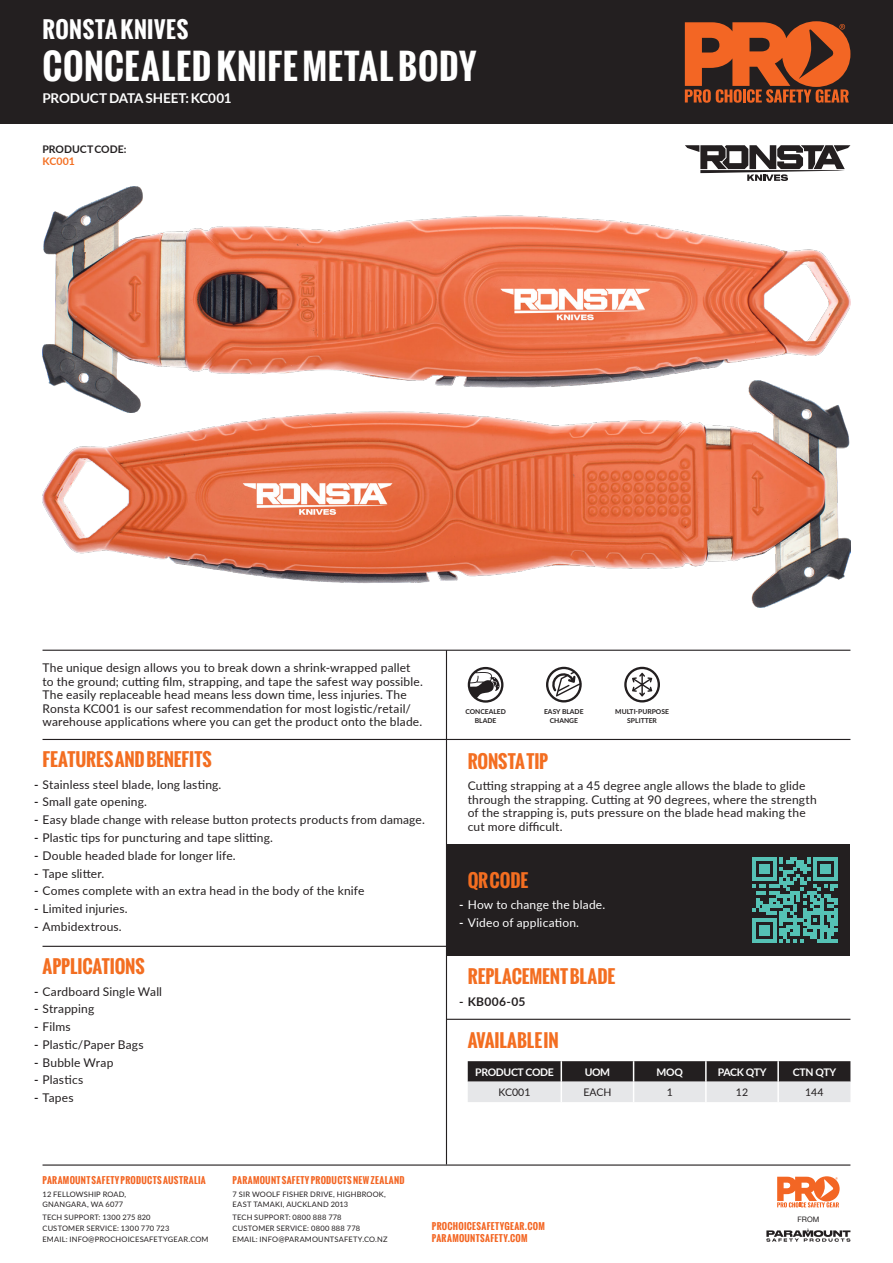
<style>
.page{position:relative;width:893px;height:1263px;background:#fff}
.page>*{position:absolute;margin:0;border:0;box-sizing:border-box;transform-origin:0 0}
.t1{font:700 34.5px "Oswald";letter-spacing:.02em;color:#fff}
.t2{font:700 22.5px "Oswald";letter-spacing:.025em;color:#fff}
.t3{font:700 18px "Oswald";letter-spacing:-.005em;color:#f36e21}
.t4{font:700 13.5px "Lato";letter-spacing:-.01em;color:#fff}
.t5{font:12px/13.5px "Lato";letter-spacing:.015em;color:#231f20}
.t6{font:12px "Lato";letter-spacing:.015em;color:#fff}
.t7{font:700 12px "Lato";letter-spacing:.02em;color:#231f20}
.t8{font:700 10.5px "Lato";letter-spacing:-.03em;color:#fff}
.t9{font:700 10.5px/11.7px "Lato";color:#231f20}
.t10{font:10.5px "Lato";color:#231f20}
.t11{font:700 9px/11.2px "Oswald";letter-spacing:.04em;color:#f36624}
.t12{font:7.5px/10.8px "Lato";letter-spacing:.025em;color:#231f20}
.t13{font:7.5px "Helvetica Neue";color:#231f20}
.t14{font:700 6.75px/9px "Lato";color:#231f20;text-align:center}
.s1{color:#f36e21}
.s2{font-weight:700}
</style>
<div class="page">
<div style="left:0;top:0;width:893px;height:124px;background:#231f20"></div>
<svg style="left:685px;top:21px;width:165px;height:82px"></svg>
<hr style="left:43px;top:1164px;width:807px;height:1px;background:#231f20">
<svg style="left:777px;top:1176px;width:63px;height:31px"></svg>
<svg style="left:766px;top:1228px;width:84px;height:14px"></svg>
<div style="left:446px;top:844px;width:404px;height:112px;background:#231f20"></div>
<hr style="left:43px;top:650px;width:807px;height:1px;background:#231f20">
<hr style="left:43px;top:739px;width:403px;height:1px;background:#231f20">
<hr style="left:43px;top:946px;width:403px;height:1px;background:#231f20">
<hr style="left:446px;top:739px;width:404px;height:1px;background:#231f20">
<hr style="left:446px;top:650px;width:1px;height:514px;background:#231f20">
<svg style="left:685px;top:145px;width:165px;height:36px"></svg>
<svg style="left:752px;top:857px;width:85px;height:85px"></svg>
<img style="left:43px;top:186px;width:807px;height:195px">
<img style="left:43px;top:381px;width:807px;height:226px">
<svg style="left:468px;top:667px;width:35px;height:36px"></svg>
<svg style="left:546px;top:667px;width:36px;height:35px"></svg>
<svg style="left:624px;top:667px;width:36px;height:35px"></svg>
<hr style="left:446px;top:1019px;width:404px;height:1px;background:#231f20">
<svg style="left:468px;top:1061px;width:382px;height:41px;background:#888688"></svg>
<hr style="left:705px;top:1061px;width:2px;height:21px;background:#fff">
<hr style="left:777px;top:1061px;width:2px;height:21px;background:#fff">
<p class="t2" style="left:43px;top:13px;width:147px">RONSTA KNIVES</p>
<p class="t1" style="left:43px;top:41px;width:435px">CONCEALED KNIFE METAL BODY</p>
<p class="t4" style="left:43px;top:88px;width:191px">PRODUCT DATA SHEET: KC001</p>
<p class="t9" style="left:43px;top:143px;width:85px">PRODUCT CODE:<br><span class="s1">KC001</span></p>
<p class="t5" style="left:43px;top:660px;width:382px">The unique design allows you to break down a shrink-wrapped pallet to the ground; cutting film, strapping, and tape the safest way possible.<br>The easily replaceable head means less down time, less injuries. The Ronsta KC001 is our safest recommendation for most logistic/retail/ warehouse applications where you can get the product onto the blade.</p>
<p class="t3" style="left:43px;top:746px;width:171px">FEATURES AND BENEFITS</p>
<p class="t5" style="left:34px;top:777px;width:189px"><span class="s2">-</span> Stainless steel blade, long lasting.</p>
<p class="t5" style="left:34px;top:795px;width:114px"><span class="s2">-</span> Small gate opening.</p>
<p class="t5" style="left:34px;top:813px;width:392px"><span class="s2">-</span> Easy blade change with release button protects products from damage.</p>
<p class="t5" style="left:34px;top:830px;width:240px"><span class="s2">-</span> Plastic tips for puncturing and tape slitting.</p>
<p class="t5" style="left:34px;top:848px;width:203px"><span class="s2">-</span> Double headed blade for longer life.</p>
<p class="t5" style="left:34px;top:866px;width:72px"><span class="s2">-</span> Tape slitter.</p>
<p class="t5" style="left:34px;top:884px;width:332px"><span class="s2">-</span> Comes complete with an extra head in the body of the knife</p>
<p class="t5" style="left:34px;top:901px;width:95px"><span class="s2">-</span> Limited injuries.</p>
<p class="t5" style="left:34px;top:919px;width:89px"><span class="s2">-</span> Ambidextrous.</p>
<p class="t3" style="left:43px;top:953px;width:104px">APPLICATIONS</p>
<p class="t5" style="left:34px;top:984px;width:130px"><span class="s2">-</span> Cardboard Single Wall</p>
<p class="t5" style="left:34px;top:1002px;width:62px"><span class="s2">-</span> Strapping</p>
<p class="t5" style="left:34px;top:1019px;width:38px"><span class="s2">-</span> Films</p>
<p class="t5" style="left:34px;top:1037px;width:111px"><span class="s2">-</span> Plastic/Paper Bags</p>
<p class="t5" style="left:34px;top:1055px;width:81px"><span class="s2">-</span> Bubble Wrap</p>
<p class="t5" style="left:34px;top:1073px;width:51px"><span class="s2">-</span> Plastics</p>
<p class="t5" style="left:34px;top:1090px;width:41px"><span class="s2">-</span> Tapes</p>
<p class="t14" style="left:465px;top:707px;width:42px">CONCEALED<br>BLADE</p>
<p class="t14" style="left:615px;top:707px;width:55px">MULTI-PURPOSE<br>SPLITTER</p>
<p class="t14" style="left:544px;top:707px;width:41px">EASY BLADE<br>CHANGE</p>
<p class="t3" style="left:468px;top:747px;width:82px">RONSTA TIP</p>
<p class="t5" style="left:468px;top:779px;width:351px">Cutting strapping at a 45 degree angle allows the blade to glide through the strapping. Cutting at 90 degrees, where the strength of the strapping is, puts pressure on the blade head making the cut more difficult.</p>
<p class="t3" style="left:468px;top:867px;width:62px">QR CODE</p>
<p class="t6" style="left:459px;top:896px;width:147px"><span class="s2">-</span> How to change the blade.</p>
<p class="t6" style="left:459px;top:914px;width:121px"><span class="s2">-</span> Video of application.</p>
<p class="t3" style="left:468px;top:963px;width:149px">REPLACEMENT BLADE</p>
<p class="t7" style="left:459px;top:993px;width:68px">- KB006-05</p>
<p class="t3" style="left:468px;top:1027px;width:92px">AVAILABLE IN</p>
<p class="t8" style="left:475px;top:1064px;width:80px">PRODUCT CODE</p>
<p class="t8" style="left:585px;top:1064px;width:27px">UOM</p>
<p class="t8" style="left:657px;top:1064px;width:28px">MOQ</p>
<p class="t8" style="left:718px;top:1064px;width:50px">PACK QTY</p>
<p class="t8" style="left:793px;top:1064px;width:45px">CTN QTY</p>
<p class="t10" style="left:499px;top:1085px;width:33px">KC001</p>
<p class="t10" style="left:583px;top:1085px;width:30px">EACH</p>
<p class="t10" style="left:667px;top:1085px;width:8px">1</p>
<p class="t10" style="left:736px;top:1085px;width:14px">12</p>
<p class="t10" style="left:805px;top:1085px;width:20px">144</p>
<p class="t11" style="left:43px;top:1174px;width:165px">PARAMOUNT SAFETY PRODUCTS AUSTRALIA</p>
<p class="t12" style="left:43px;top:1188px;width:85px">12 FELLOWSHIP ROAD,<br>GNANGARA, WA 6077</p>
<p class="t12" style="left:43px;top:1212px;width:168px">TECH SUPPORT: 1300 275 820<br>CUSTOMER SERVICE: 1300 770 723<br>EMAIL: INFO@PROCHOICESAFETYGEAR.COM</p>
<p class="t13" style="left:797px;top:1213px;width:24px">FROM</p>
<p class="t11" style="left:233px;top:1174px;width:174px">PARAMOUNT SAFETY PRODUCTS NEW ZEALAND</p>
<p class="t12" style="left:233px;top:1188px;width:155px">7 SIR WOOLF FISHER DRIVE, HIGHBROOK,<br>EAST TAMAKI, AUCKLAND 2013</p>
<p class="t12" style="left:233px;top:1212px;width:157px">TECH SUPPORT: 0800 888 778<br>CUSTOMER SERVICE: 0800 888 778<br>EMAIL: INFO@PARAMOUNTSAFETY.CO.NZ</p>
<p class="t11" style="left:432px;top:1221px;width:114px">PROCHOICESAFETYGEAR.COM<br>PARAMOUNTSAFETY.COM</p>
</div>
